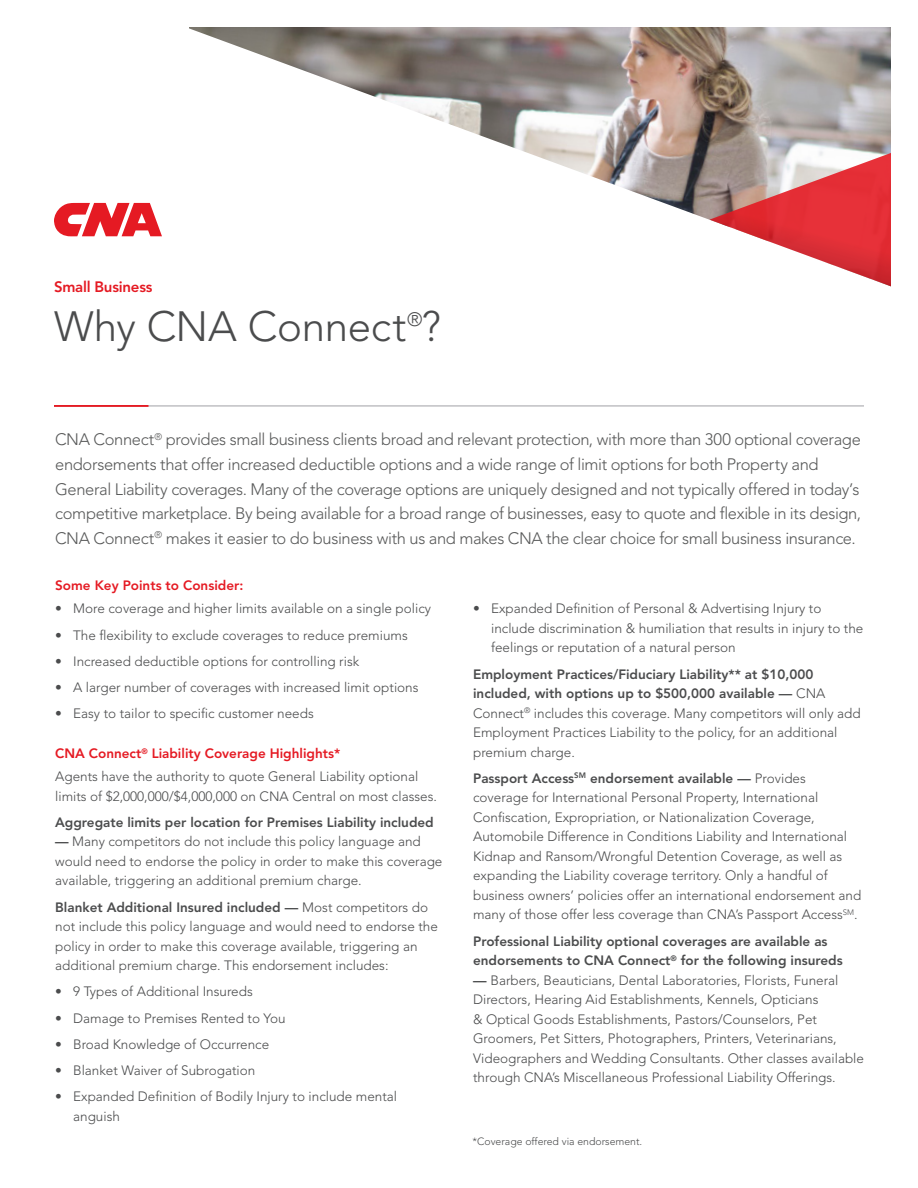
<style>
.page{position:relative;width:918px;height:1188px;background:#fff}
.page>*{position:absolute;margin:0;border:0;box-sizing:border-box;transform-origin:0 0}
.Sell_Sheet_Headline{font:300 42px "Avenir LT Std";letter-spacing:-.005em;color:#4b4c4d}
.Sell_Sheet_Section_T{font:300 16.5px/24.6px "Avenir LT Std";letter-spacing:-.025em;color:#585959}
.Sell_Sheet_Section_T-2{font:800 15px "Avenir LT Std";letter-spacing:-.015em;color:#e51a23}
.Body_Text{font:300 13.5px/19.5px "Avenir LT Std";color:#4b4c4d}
.Body_Text-2{font:800 13.5px/19.5px "Avenir LT Std";color:#4b4c4d}
.Sell_Sheet_Section_S{font:800 13.5px "Avenir LT Std";color:#e51a23}
.Body_Text-3{font:300 10.5px "Avenir LT Std";color:#4b4c4d}
.s1{font-weight:800}
</style>
<div class="page">
<svg style="left:54px;top:203px;width:108px;height:33px"></svg>
<hr style="left:54px;top:406px;width:810px;height:1px;background:#a0a1a5">
<hr style="left:54px;top:405px;width:94px;height:2px;background:#e51a23">
<img style="left:189px;top:27px;width:702px;height:193px">
<svg style="left:710px;top:153px;width:181px;height:133px"></svg>
<p class="Sell_Sheet_Section_T-2" style="left:54px;top:278px;width:100px">Small Business</p>
<p class="Sell_Sheet_Headline" style="left:54px;top:302px;width:388px">Why CNA Connect<sup>®</sup>?</p>
<p class="Sell_Sheet_Section_T" style="left:55px;top:427px;width:807px">CNA Connect<sup>®</sup> provides small business clients broad and relevant protection, with more than 300 optional coverage endorsements that offer increased deductible options and a wide range of limit options for both Property and General Liability coverages. Many of the coverage options are uniquely designed and not typically offered in today’s competitive marketplace. By being available for a broad range of businesses, easy to quote and flexible in its design, CNA Connect<sup>®</sup> makes it easier to do business with us and makes CNA the clear choice for small business insurance.</p>
<p class="Sell_Sheet_Section_S" style="left:55px;top:578px;width:190px">Some Key Points to Consider:</p>
<p class="Body_Text" style="left:55px;top:599px;width:377px">• More coverage and higher limits available on a single policy</p>
<p class="Body_Text" style="left:55px;top:625px;width:354px">• The flexibility to exclude coverages to reduce premiums</p>
<p class="Body_Text" style="left:55px;top:651px;width:306px">• Increased deductible options for controlling risk</p>
<p class="Body_Text" style="left:55px;top:678px;width:365px">• A larger number of coverages with increased limit options</p>
<p class="Body_Text" style="left:55px;top:704px;width:260px">• Easy to tailor to specific customer needs</p>
<p class="Sell_Sheet_Section_S" style="left:55px;top:745px;width:287px">CNA Connect<sup>®</sup> Liability Coverage Highlights*</p>
<p class="Body_Text" style="left:55px;top:767px;width:383px">Agents have the authority to quote General Liability optional limits of $2,000,000/$4,000,000 on CNA Central on most classes.</p>
<p class="Body_Text-2" style="left:55px;top:812px;width:380px">Aggregate limits per location for Premises Liability included</p>
<p class="Body_Text" style="left:55px;top:832px;width:389px"><span class="s1">—</span> Many competitors do not include this policy language and would need to endorse the policy in order to make this coverage available, triggering an additional premium charge.</p>
<p class="Body_Text" style="left:55px;top:897px;width:384px"><span class="s1">Blanket Additional Insured included —</span> Most competitors do not include this policy language and would need to endorse the policy in order to make this coverage available, triggering an additional premium charge. This endorsement includes:</p>
<p class="Body_Text" style="left:55px;top:982px;width:199px">• 9 Types of Additional Insureds</p>
<p class="Body_Text" style="left:55px;top:1008px;width:232px">• Damage to Premises Rented to You</p>
<p class="Body_Text" style="left:55px;top:1034px;width:216px">• Broad Knowledge of Occurrence</p>
<p class="Body_Text" style="left:55px;top:1061px;width:202px">• Blanket Waiver of Subrogation</p>
<p class="Body_Text" style="left:73px;top:1087px;width:325px;text-indent:-18px">• Expanded Definition of Bodily Injury to include mental anguish</p>
<p class="Body_Text" style="left:491px;top:599px;width:374px;text-indent:-18px">• Expanded Definition of Personal &amp; Advertising Injury to include discrimination &amp; humiliation that results in injury to the feelings or reputation of a natural person</p>
<p class="Body_Text" style="left:473px;top:664px;width:389px"><span class="s1">Employment Practices/Fiduciary Liability** at $10,000 included, with options up to $500,000 available —</span> CNA Connect<sup>®</sup> includes this coverage. Many competitors will only add Employment Practices Liability to the policy, for an additional premium charge.</p>
<p class="Body_Text" style="left:473px;top:768px;width:390px"><span class="s1">Passport Access</span><sup>SM</sup> <span class="s1">endorsement available —</span> Provides coverage for International Personal Property, International Confiscation, Expropriation, or Nationalization Coverage, Automobile Difference in Conditions Liability and International Kidnap and Ransom/Wrongful Detention Coverage, as well as expanding the Liability coverage territory. Only a handful of business owners’ policies offer an international endorsement and many of those offer less coverage than CNA’s Passport Access<sup>SM</sup>.</p>
<p class="Body_Text-2" style="left:473px;top:931px;width:371px">Professional Liability optional coverages are available as endorsements to CNA Connect<sup>®</sup> for the following insureds</p>
<p class="Body_Text" style="left:473px;top:970px;width:392px"><span class="s1">—</span> Barbers, Beauticians, Dental Laboratories, Florists, Funeral Directors, Hearing Aid Establishments, Kennels, Opticians<br>&amp; Optical Goods Establishments, Pastors/Counselors, Pet Groomers, Pet Sitters, Photographers, Printers, Veterinarians, Videographers and Wedding Consultants. Other classes available through CNA’s Miscellaneous Professional Liability Offerings.</p>
<p class="Body_Text-3" style="left:472px;top:1135px;width:171px">*Coverage offered via endorsement.</p>
</div>
